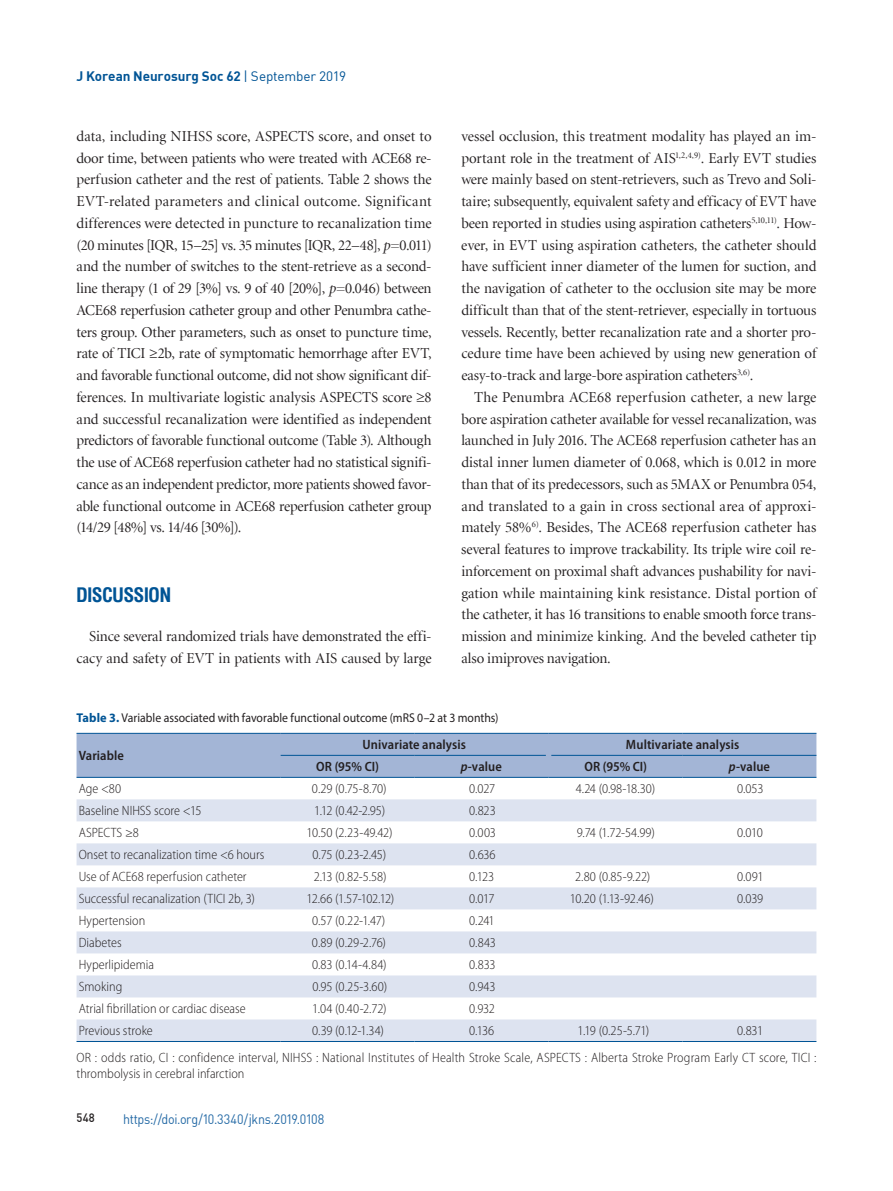
<style>
.page{position:relative;width:893px;height:1191px;background:#fff}
.page>*{position:absolute;margin:0;border:0;box-sizing:border-box;transform-origin:0 0}
.t1{font:700 condensed 19.5px "Helvetica";letter-spacing:-.04em;color:#005495}
.t2{font:15px/21.8px "Minion LT Display";letter-spacing:-.01em;color:#231f20;text-align:justify}
.t3{font:300 semi-condensed 13.5px/26.7px "Myriad Pro";letter-spacing:.005em;color:#231f20}
.t4{font:600 semi-condensed 13.5px "Myriad Pro";letter-spacing:.005em;color:#231f20}
.t5{font:13.5px "DIN";letter-spacing:-.025em;color:#2369a5;scale:.93 1}
.t6{font:700 13.5px "DIN";letter-spacing:-.005em;color:#005495}
.t7{font:300 semi-condensed 13.5px "Myriad Pro";letter-spacing:-.03em;color:#231f20}
.t8{font:12.75px "Myriad Pro";color:#231f20;scale:.92 1}
.t9{font:12px "Dinmed";color:#231f20;scale:.93 1}
.s1{font-weight:400}
.s2{font-family:"Minion LT";font-style:italic}
.s3{font-family:"Minion Pro"}
.s4{font-weight:700;color:#005495}
.s5{font-style:italic}
</style>
<div class="page">
<div style="left:77px;top:734px;width:739px;height:43px;background:#a3b5d6"></div>
<svg style="left:77px;top:799px;width:739px;height:110px;fill:#dde3f0"></svg>
<svg style="left:77px;top:931px;width:739px;height:110px;fill:#dde3f0"></svg>
<hr style="left:551px;top:755px;width:131px;height:1px;background:#005495">
<hr style="left:682px;top:755px;width:134px;height:1px;background:#005495">
<hr style="left:281px;top:755px;width:134px;height:1px;background:#005495">
<hr style="left:415px;top:755px;width:131px;height:1px;background:#005495">
<div style="left:546px;top:733px;width:5px;height:22px;background:#a3b5d6"></div>
<div style="left:546px;top:755px;width:5px;height:22px;background:#a3b5d6"></div>
<hr style="left:77px;top:733px;width:204px;height:1px;background:#005495">
<hr style="left:281px;top:733px;width:134px;height:1px;background:#005495">
<hr style="left:415px;top:733px;width:134px;height:1px;background:#005495">
<hr style="left:549px;top:733px;width:133px;height:1px;background:#005495">
<hr style="left:682px;top:733px;width:134px;height:1px;background:#005495">
<hr style="left:77px;top:777px;width:204px;height:1px;background:#005495">
<hr style="left:281px;top:777px;width:134px;height:1px;background:#005495">
<hr style="left:415px;top:777px;width:134px;height:1px;background:#005495">
<hr style="left:549px;top:777px;width:133px;height:1px;background:#005495">
<hr style="left:682px;top:777px;width:134px;height:1px;background:#005495">
<hr style="left:77px;top:1041px;width:204px;height:1px;background:#005495">
<hr style="left:281px;top:1041px;width:134px;height:1px;background:#005495">
<hr style="left:415px;top:1041px;width:134px;height:1px;background:#005495">
<hr style="left:549px;top:1041px;width:133px;height:1px;background:#005495">
<hr style="left:682px;top:1041px;width:134px;height:1px;background:#005495">
<p class="t6" style="left:76px;top:68px;width:271px">J Korean Neurosurg Soc 62 <span class="s1">| September 2019</span></p>
<p class="t2" style="left:76px;top:126px;width:357px">data, including NIHSS score, ASPECTS score, and onset to door time, between patients who were treated with ACE68 re&shy;perfusion catheter and the rest of patients. Table 2 shows the EVT-related parameters and clinical outcome. Significant differences were detected in puncture to recanalization time (20 minutes [IQR, 15–25] vs. 35 minutes [IQR, 22–48], <span class="s2">p</span>=0.011) and the number of switches to the stent-retrieve as a second&shy;line therapy (1 of 29 [3%] vs. 9 of 40 [20%], <span class="s2">p</span>=0.046) between ACE68 reperfusion catheter group and other Penumbra cathe&shy;ters group. Other parameters, such as onset to puncture time, rate of TICI <span class="s3">≥</span>2b, rate of symptomatic hemorrhage after EVT, and favorable functional outcome, did not show significant dif&shy;ferences. In multivariate logistic analysis ASPECTS score ≥8 and successful recanalization were identified as independent predictors of favorable functional outcome (Table 3). Although the use of ACE68 reperfusion catheter had no statistical signifi&shy;cance as an independent predictor, more patients showed favor&shy;able functional outcome in ACE68 reperfusion catheter group (14/29 [48%] vs. 14/46 [30%]).</p>
<h1 class="t1" style="left:76px;top:581px;width:97px">DISCUSSION</h1>
<p class="t2" style="left:76px;top:626px;width:357px;text-align:right">Since several randomized trials have demonstrated the effi&shy;cacy and safety of EVT in patients with AIS caused by large</p>
<p class="t2" style="left:461px;top:126px;width:357px">vessel occlusion, this treatment modality has played an im&shy;portant role in the treatment of AIS<sup>1,2,4,9)</sup>. Early EVT studies were mainly based on stent-retrievers, such as Trevo and Soli&shy;taire; subsequently, equivalent safety and efficacy of EVT have been reported in studies using aspiration catheters<sup>5,10,11)</sup>. How&shy;ever, in EVT using aspiration catheters, the catheter should have sufficient inner diameter of the lumen for suction, and the navigation of catheter to the occlusion site may be more difficult than that of the stent-retriever, especially in tortuous vessels. Recently, better recanalization rate and a shorter pro&shy;cedure time have been achieved by using new generation of easy-to-track and large-bore aspiration catheters<sup>3,6)</sup>.</p>
<p class="t2" style="left:461px;top:387px;width:357px;text-indent:13px">The Penumbra ACE68 reperfusion catheter, a new large bore aspiration catheter available for vessel recanalization, was launched in July 2016. The ACE68 reperfusion catheter has an distal inner lumen diameter of 0.068, which is 0.012 in more than that of its predecessors, such as 5MAX or Penumbra 054, and translated to a gain in cross sectional area of approxi&shy;mately 58%<sup>6)</sup>. Besides, The ACE68 reperfusion catheter has several features to improve trackability. Its triple wire coil re&shy;inforcement on proximal shaft advances pushability for navi&shy;gation while maintaining kink resistance. Distal portion of the catheter, it has 16 transitions to enable smooth force trans&shy;mission and minimize kinking. And the beveled catheter tip also imiproves navigation.</p>
<p class="t8" style="left:77px;top:709px;width:460px"><span class="s4">Table 3.</span> Variable associated with favorable functional outcome (mRS 0–2 at 3 months)</p>
<p class="t4" style="left:79px;top:747px;width:47px">Variable</p>
<p class="t4" style="left:363px;top:736px;width:105px">Univariate analysis</p>
<p class="t4" style="left:626px;top:736px;width:115px">Multivariate analysis</p>
<p class="t4" style="left:316px;top:758px;width:64px">OR (95% CI)</p>
<p class="t4" style="left:461px;top:758px;width:43px"><span class="s5">p</span>-value</p>
<p class="t4" style="left:584px;top:758px;width:64px">OR (95% CI)</p>
<p class="t4" style="left:729px;top:758px;width:43px"><span class="s5">p</span>-value</p>
<p class="t3" style="left:79px;top:775px;width:44px">Age &lt;80</p>
<p class="t3" style="left:312px;top:775px;width:76px">0.29 (0.75-8.70)</p>
<p class="t3" style="left:469px;top:775px;width:28px">0.027</p>
<p class="t3" style="left:576px;top:775px;width:81px">4.24 (0.98-18.30)</p>
<p class="t3" style="left:737px;top:775px;width:28px">0.053</p>
<p class="t3" style="left:79px;top:797px;width:124px">Baseline NIHSS score &lt;15</p>
<p class="t3" style="left:314px;top:797px;width:73px">1.12 (0.42-2.95)</p>
<p class="t3" style="left:469px;top:797px;width:28px">0.823</p>
<p class="t3" style="left:79px;top:819px;width:62px">ASPECTS ≥8</p>
<p class="t3" style="left:306px;top:819px;width:88px">10.50 (2.23-49.42)</p>
<p class="t3" style="left:469px;top:819px;width:28px">0.003</p>
<p class="t3" style="left:577px;top:819px;width:80px">9.74 (1.72-54.99)</p>
<p class="t3" style="left:737px;top:819px;width:27px">0.010</p>
<p class="t3" style="left:79px;top:841px;width:187px">Onset to recanalization time &lt;6 hours</p>
<p class="t3" style="left:313px;top:841px;width:75px">0.75 (0.23-2.45)</p>
<p class="t3" style="left:469px;top:841px;width:28px">0.636</p>
<p class="t3" style="left:79px;top:863px;width:169px">Use of ACE68 reperfusion catheter</p>
<p class="t3" style="left:314px;top:863px;width:74px">2.13 (0.82-5.58)</p>
<p class="t3" style="left:469px;top:863px;width:27px">0.123</p>
<p class="t3" style="left:575px;top:863px;width:77px">2.80 (0.85-9.22)</p>
<p class="t3" style="left:737px;top:863px;width:28px">0.091</p>
<p class="t3" style="left:79px;top:885px;width:178px">Successful recanalization (TICI 2b, 3)</p>
<p class="t7" style="left:307px;top:890px;width:89px">12.66 (1.57-102.12)</p>
<p class="t3" style="left:469px;top:885px;width:27px">0.017</p>
<p class="t3" style="left:570px;top:885px;width:86px">10.20 (1.13-92.46)</p>
<p class="t3" style="left:737px;top:885px;width:28px">0.039</p>
<p class="t3" style="left:79px;top:907px;width:68px">Hypertension</p>
<p class="t3" style="left:312px;top:907px;width:75px">0.57 (0.22-1.47)</p>
<p class="t3" style="left:469px;top:907px;width:27px">0.241</p>
<p class="t3" style="left:79px;top:929px;width:45px">Diabetes</p>
<p class="t3" style="left:312px;top:929px;width:76px">0.89 (0.29-2.76)</p>
<p class="t3" style="left:469px;top:929px;width:28px">0.843</p>
<p class="t3" style="left:79px;top:951px;width:77px">Hyperlipidemia</p>
<p class="t3" style="left:312px;top:951px;width:76px">0.83 (0.14-4.84)</p>
<p class="t3" style="left:469px;top:951px;width:28px">0.833</p>
<p class="t3" style="left:79px;top:973px;width:45px">Smoking</p>
<p class="t3" style="left:312px;top:973px;width:76px">0.95 (0.25-3.60)</p>
<p class="t3" style="left:469px;top:973px;width:28px">0.943</p>
<p class="t3" style="left:79px;top:995px;width:169px">Atrial fibrillation or cardiac disease</p>
<p class="t3" style="left:312px;top:995px;width:76px">1.04 (0.40-2.72)</p>
<p class="t3" style="left:469px;top:995px;width:27px">0.932</p>
<p class="t3" style="left:79px;top:1017px;width:76px">Previous stroke</p>
<p class="t3" style="left:312px;top:1017px;width:73px">0.39 (0.12-1.34)</p>
<p class="t3" style="left:469px;top:1017px;width:26px">0.136</p>
<p class="t3" style="left:578px;top:1017px;width:73px">1.19 (0.25-5.71)</p>
<p class="t3" style="left:77px;top:1017px;width:741px;text-indent:660px">0.831<br>OR : odds ratio, CI : confidence interval, NIHSS : National Institutes of Health Stroke Scale, ASPECTS : Alberta Stroke Program Early CT score, TICI :</p>
<p class="t3" style="left:77px;top:1060px;width:169px">thrombolysis in cerebral infarction</p>
<p class="t9" style="left:77px;top:1109px;width:21px">548</p>
<p class="t5" style="left:123px;top:1110px;width:218px">https://doi.org/10.3340/jkns.2019.0108</p>
</div>
